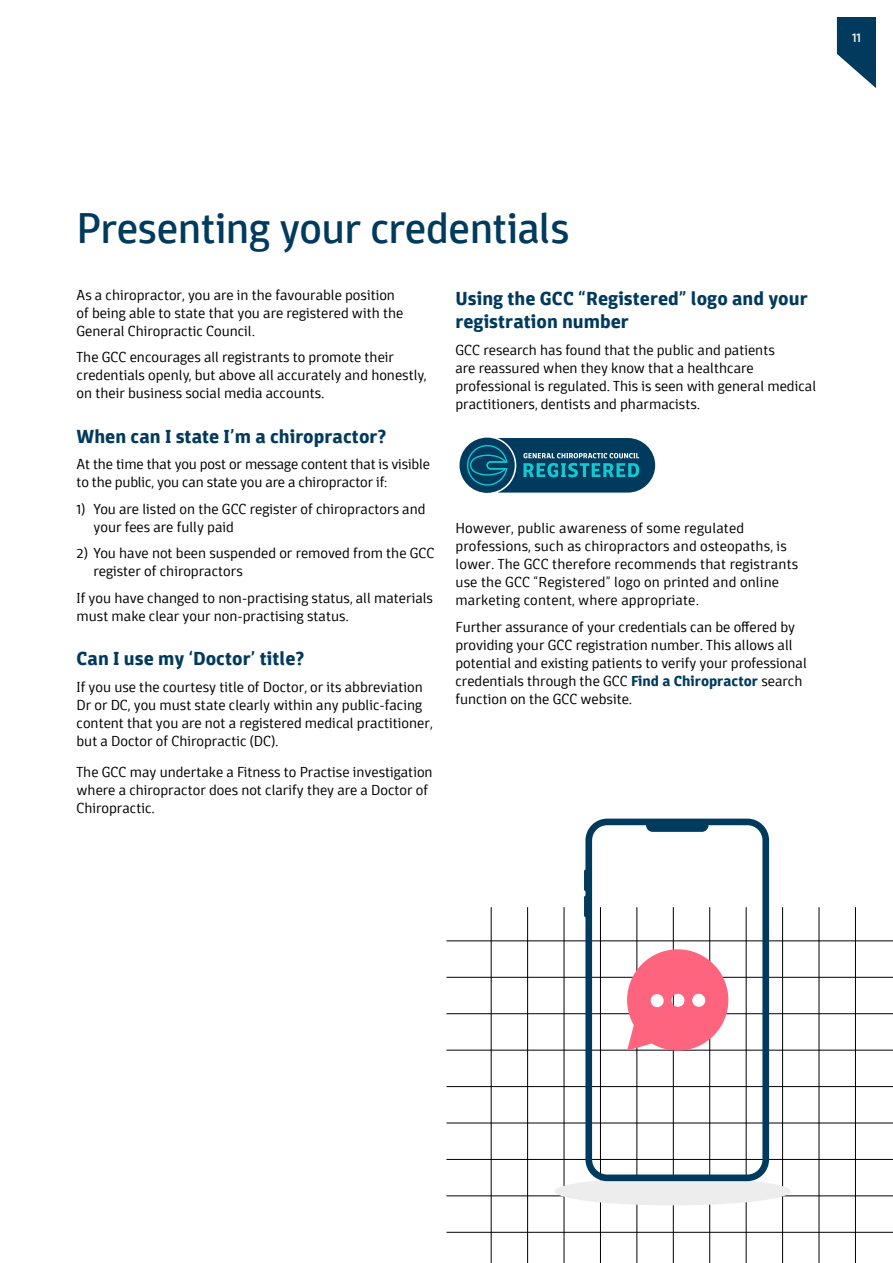
<style>
.page{position:relative;width:893px;height:1263px;background:#fff}
.page>*{position:absolute;margin:0;border:0;box-sizing:border-box;transform-origin:0 0}
.t1{font:43.5px "Domotika";letter-spacing:-.01em;color:#003a5d}
.t2{font:700 19.5px/23.4px "Domotika";color:#003a5d}
.t3{font:300 15px/18px "Domotika";color:#000}
.t4{font:13.5px "Domotika";color:#fff}
.s1{font-weight:700;color:#003a5d}
</style>
<div class="page">
<svg style="left:837px;top:17px;width:39px;height:71px"></svg>
<div style="left:459px;top:438px;width:56px;height:55px;background:#003a5d;border-radius:50%"></div>
<svg style="left:467px;top:438px;width:188px;height:55px"></svg>
<hr style="left:446px;top:940px;width:447px;height:1px;background:#000">
<hr style="left:446px;top:977px;width:447px;height:1px;background:#000">
<hr style="left:446px;top:1013px;width:447px;height:1px;background:#000">
<hr style="left:446px;top:1050px;width:447px;height:1px;background:#000">
<hr style="left:446px;top:1086px;width:447px;height:1px;background:#000">
<hr style="left:446px;top:1123px;width:447px;height:1px;background:#000">
<hr style="left:446px;top:1159px;width:447px;height:1px;background:#000">
<hr style="left:446px;top:1195px;width:447px;height:1px;background:#000">
<hr style="left:446px;top:1232px;width:447px;height:1px;background:#000">
<hr style="left:527px;top:907px;width:1px;height:356px;background:#000">
<hr style="left:491px;top:907px;width:1px;height:356px;background:#000">
<hr style="left:564px;top:907px;width:1px;height:356px;background:#000">
<hr style="left:600px;top:907px;width:1px;height:356px;background:#000">
<hr style="left:637px;top:907px;width:1px;height:356px;background:#000">
<hr style="left:673px;top:907px;width:1px;height:356px;background:#000">
<hr style="left:709px;top:907px;width:1px;height:356px;background:#000">
<hr style="left:746px;top:907px;width:1px;height:356px;background:#000">
<hr style="left:782px;top:907px;width:1px;height:356px;background:#000">
<hr style="left:819px;top:907px;width:1px;height:356px;background:#000">
<hr style="left:855px;top:907px;width:1px;height:356px;background:#000">
<div style="left:555px;top:1177px;width:236px;height:28px;background:#ededed;border-radius:50%"></div>
<svg style="left:584px;top:819px;width:185px;height:362px"></svg>
<svg style="left:627px;top:949px;width:101px;height:101px"></svg>
<p class="t4" style="left:852px;top:29px;width:10px">11</p>
<h1 class="t1" style="left:77px;top:202px;width:494px">Presenting your credentials</h1>
<p class="t3" style="left:77px;top:286px;width:328px">As a chiropractor, you are in the favourable position of being able to state that you are registered with the<br>General Chiropractic Council.</p>
<p class="t3" style="left:77px;top:348px;width:351px">The GCC encourages all registrants to promote their credentials openly, but above all accurately and honestly, on their business social media accounts.</p>
<h2 class="t2" style="left:77px;top:425px;width:312px">When can I state I’m a chiropractor?</h2>
<p class="t3" style="left:77px;top:455px;width:355px">At the time that you post or message content that is visible to the public, you can state you are a chiropractor if:</p>
<p class="t3" style="left:94px;top:500px;width:334px;text-indent:-17px">1) You are listed on the GCC register of chiropractors and your fees are fully paid</p>
<p class="t3" style="left:94px;top:544px;width:342px;text-indent:-17px">2) You have not been suspended or removed from the GCC register of chiropractors</p>
<p class="t3" style="left:77px;top:589px;width:358px">If you have changed to non-practising status, all materials must make clear your non-practising status.</p>
<h2 class="t2" style="left:77px;top:648px;width:229px">Can I use my ‘Doctor’ title?</h2>
<p class="t3" style="left:77px;top:678px;width:358px">If you use the courtesy title of Doctor, or its abbreviation Dr or DC, you must state clearly within any public-facing content that you are not a registered medical practitioner, but a Doctor of Chiropractic (DC).</p>
<p class="t3" style="left:77px;top:763px;width:358px">The GCC may undertake a Fitness to Practise investigation where a chiropractor does not clarify they are a Doctor of<br>Chiropractic.</p>
<h2 class="t2" style="left:455px;top:287px;width:354px">Using the GCC “Registered” logo and your registration number</h2>
<p class="t3" style="left:455px;top:341px;width:362px">GCC research has found that the public and patients<br>are reassured when they know that a healthcare professional is regulated. This is seen with general medical practitioners, dentists and pharmacists.</p>
<p class="t3" style="left:455px;top:519px;width:344px">However, public awareness of some regulated professions, such as chiropractors and osteopaths, is lower. The GCC therefore recommends that registrants use the GCC “Registered” logo on printed and online marketing content, where appropriate.</p>
<p class="t3" style="left:455px;top:618px;width:353px">Further assurance of your credentials can be offered by providing your GCC registration number. This allows all potential and existing patients to verify your professional credentials through the GCC <span class="s1">Find a Chiropractor</span> search function on the GCC website.</p>
</div>
